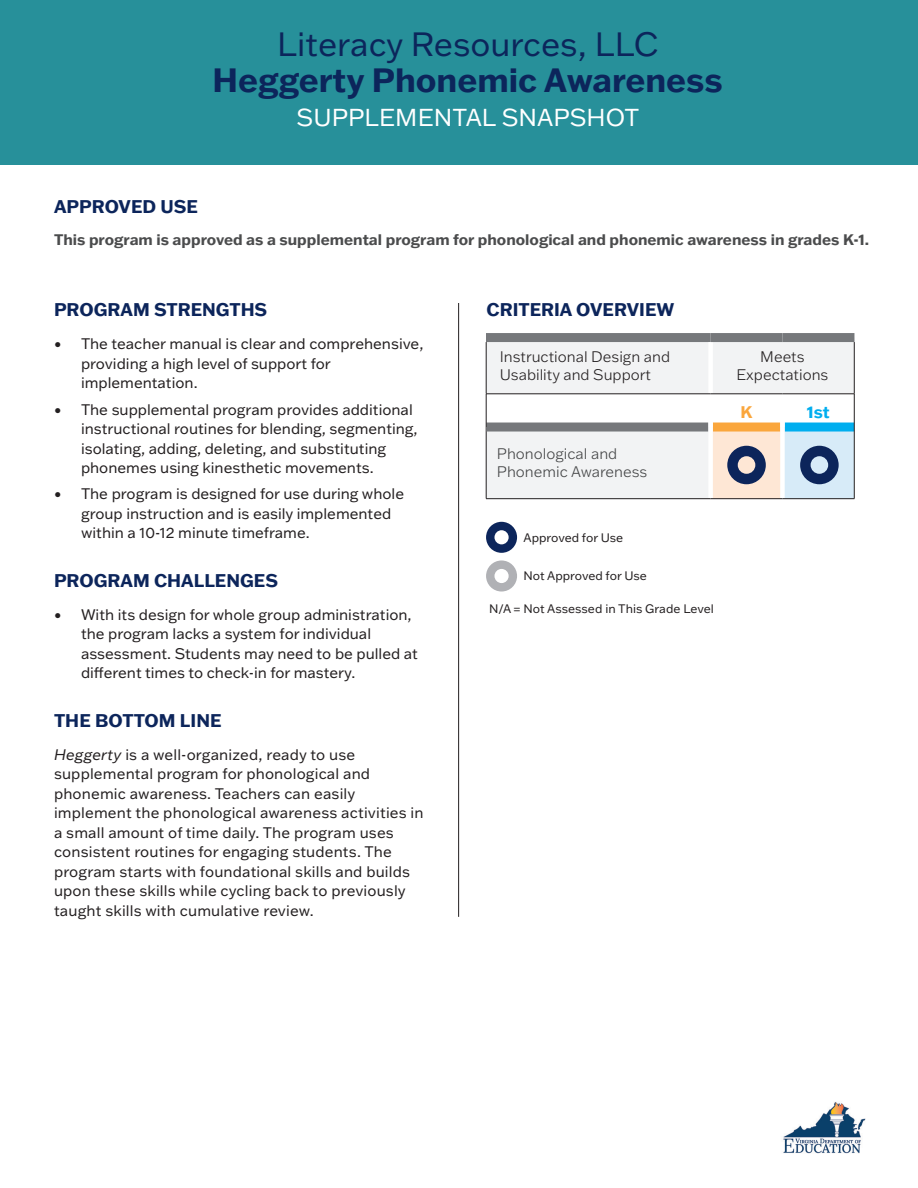
<style>
.page{position:relative;width:918px;height:1188px;background:#fff}
.page>*{position:absolute;margin:0;border:0;box-sizing:border-box;transform-origin:0 0}
.t1{font:700 33px "Franklin Gothic ATF";color:#0c255b}
.t2{font:33px "Franklin Gothic ATF";color:#0c255b}
.t3{font:24px "Franklin Gothic ATF";color:#fff}
.t4{font:700 18px "Franklin Gothic ATF";color:#0c255b}
.t5{font:700 16.5px "Franklin Gothic ATF";color:#00aeef}
.t6{font:700 16.5px "Franklin Gothic ATF";color:#faa63c}
.t7{font:15px/19.5px "Franklin Gothic ATF";color:#231f20}
.t8{font:700 15px "Franklin Gothic ATF";color:#4b4c4d}
.t9{font:300 15px/18px "Franklin Gothic ATF";color:#231f20}
.t10{font:300 15px/18px "Franklin Gothic ATF";color:#434445}
.t11{font:12.15px "Franklin Gothic ATF";color:#231f20}
.s1{font-style:italic}
</style>
<div class="page">
<div style="left:0;top:0;width:918px;height:164px;background:#27909a"></div>
<hr style="left:458px;top:303px;width:1px;height:614px;background:#231f20">
<img style="left:783px;top:1102px;width:83px;height:52px">
<svg style="left:487px;top:342px;width:367px;height:156px;fill:#f2f3f4"></svg>
<div style="left:711px;top:427px;width:71px;height:72px;background:#fee7d5"></div>
<div style="left:782px;top:427px;width:72px;height:72px;background:#d7ebf8"></div>
<hr style="left:486px;top:427px;width:1px;height:72px;background:#231f20">
<div style="left:486px;top:333px;width:225px;height:9px;background:#76787b"></div>
<div style="left:486px;top:423px;width:222px;height:9px;background:#76787b"></div>
<div style="left:713px;top:423px;width:67px;height:9px;background:#faa63c"></div>
<div style="left:785px;top:423px;width:69px;height:9px;background:#00aeef"></div>
<div style="left:708px;top:394px;width:5px;height:33px;background:#fff"></div>
<div style="left:780px;top:394px;width:5px;height:33px;background:#fff"></div>
<div style="left:708px;top:342px;width:5px;height:52px;background:#fff"></div>
<div style="left:708px;top:427px;width:5px;height:72px;background:#fff"></div>
<hr style="left:486px;top:342px;width:1px;height:52px;background:#231f20">
<div style="left:780px;top:427px;width:5px;height:72px;background:#fff"></div>
<hr style="left:486px;top:394px;width:225px;height:1px;background:#231f20">
<hr style="left:854px;top:427px;width:1px;height:72px;background:#231f20">
<hr style="left:486px;top:498px;width:225px;height:1px;background:#231f20">
<hr style="left:711px;top:498px;width:71px;height:1px;background:#231f20">
<hr style="left:782px;top:498px;width:72px;height:1px;background:#231f20">
<div style="left:711px;top:333px;width:71px;height:9px;background:#76787b"></div>
<div style="left:782px;top:333px;width:72px;height:9px;background:#76787b"></div>
<hr style="left:486px;top:394px;width:1px;height:33px;background:#231f20">
<hr style="left:854px;top:342px;width:1px;height:52px;background:#231f20">
<hr style="left:711px;top:394px;width:71px;height:1px;background:#231f20">
<hr style="left:782px;top:394px;width:72px;height:1px;background:#231f20">
<hr style="left:854px;top:394px;width:1px;height:33px;background:#231f20">
<svg style="left:727px;top:446px;width:39px;height:38px"></svg>
<svg style="left:800px;top:446px;width:39px;height:38px"></svg>
<svg style="left:486px;top:522px;width:31px;height:31px"></svg>
<svg style="left:486px;top:560px;width:31px;height:32px"></svg>
<h1 class="t2" style="left:277px;top:23px;width:383px">Literacy Resources, LLC</h1>
<h1 class="t1" style="left:213px;top:58px;width:512px">Heggerty Phonemic Awareness</h1>
<h2 class="t3" style="left:297px;top:102px;width:344px">SUPPLEMENTAL SNAPSHOT</h2>
<p class="t4" style="left:54px;top:195px;width:145px">APPROVED USE</p>
<p class="t8" style="left:54px;top:229px;width:817px">This program is approved as a supplemental program for phonological and phonemic awareness in grades K-1.</p>
<p class="t4" style="left:54px;top:298px;width:215px">PROGRAM STRENGTHS</p>
<p class="t7" style="left:81px;top:334px;width:344px;text-indent:-27px">• The teacher manual is clear and comprehensive, providing a high level of support for implementation.</p>
<p class="t7" style="left:81px;top:399px;width:338px;text-indent:-27px">• The supplemental program provides additional instructional routines for blending, segmenting, isolating, adding, deleting, and substituting phonemes using kinesthetic movements.</p>
<p class="t7" style="left:81px;top:484px;width:325px;text-indent:-27px">• The program is designed for use during whole group instruction and is easily implemented within a 10-12 minute timeframe.</p>
<p class="t4" style="left:54px;top:568px;width:225px">PROGRAM CHALLENGES</p>
<p class="t7" style="left:81px;top:604px;width:339px;text-indent:-27px">• With its design for whole group administration, the program lacks a system for individual assessment. Students may need to be pulled at different times to check-in for mastery.</p>
<p class="t4" style="left:54px;top:708px;width:169px">THE BOTTOM LINE</p>
<p class="t7" style="left:54px;top:744px;width:371px"><span class="s1">Heggerty</span> is a well-organized, ready to use supplemental program for phonological and phonemic awareness. Teachers can easily implement the phonological awareness activities in a small amount of time daily. The program uses consistent routines for engaging students. The program starts with foundational skills and builds upon these skills while cycling back to previously taught skills with cumulative review.</p>
<p class="t4" style="left:487px;top:298px;width:189px">CRITERIA OVERVIEW</p>
<p class="t9" style="left:500px;top:348px;width:172px">Instructional Design and<br>Usability and Support</p>
<p class="t9" style="left:737px;top:348px;width:93px;text-align:center">Meets<br>Expectations</p>
<p class="t6" style="left:741px;top:401px;width:13px">K</p>
<p class="t5" style="left:807px;top:401px;width:24px">1st</p>
<p class="t10" style="left:497px;top:445px;width:152px">Phonological and<br>Phonemic Awareness</p>
<p class="t11" style="left:524px;top:529px;width:101px">Approved for Use</p>
<p class="t11" style="left:523px;top:568px;width:125px">Not Approved for Use</p>
<p class="t11" style="left:489px;top:600px;width:226px">N/A = Not Assessed in This Grade Level</p>
</div>
